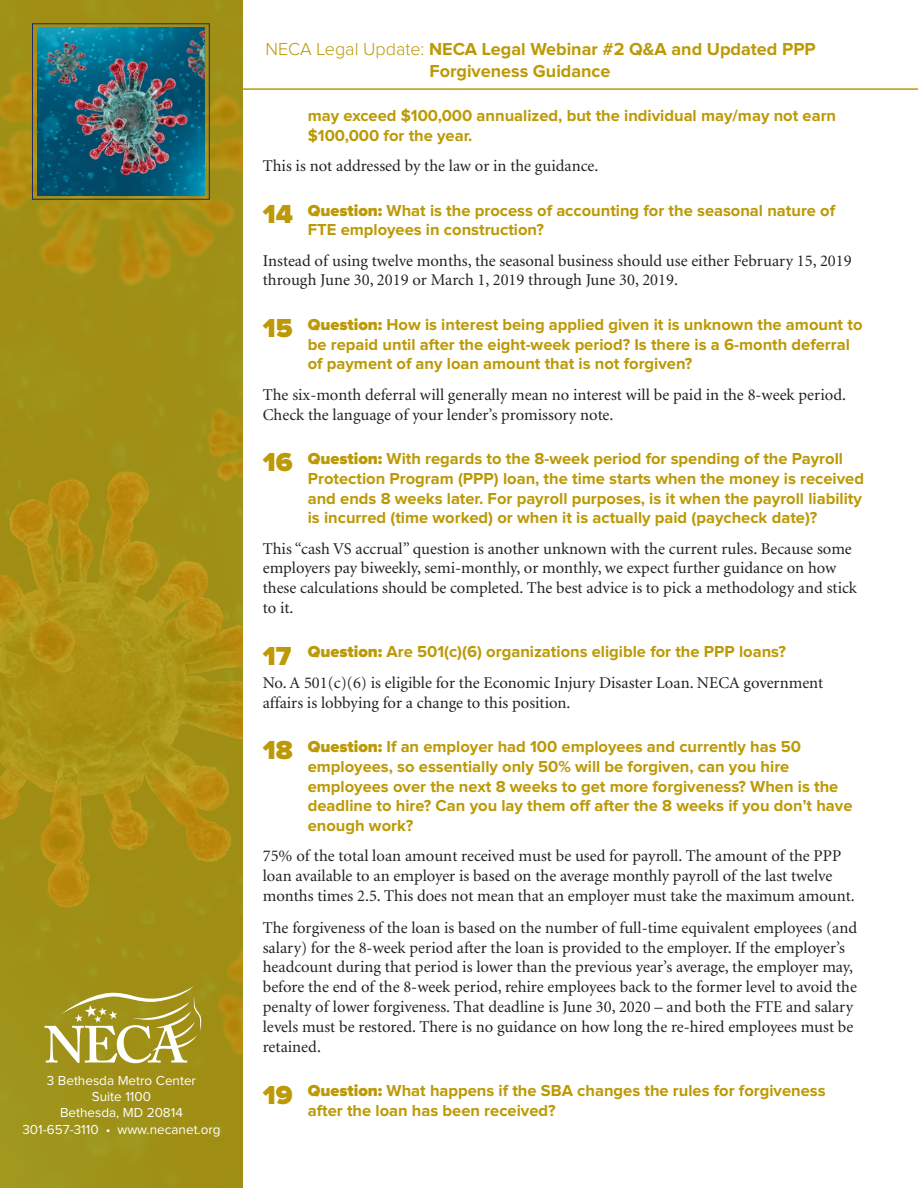
<style>
.page{position:relative;width:918px;height:1188px;background:#fff}
.page>*{position:absolute;margin:0;border:0;box-sizing:border-box;transform-origin:0 0}
.t1{font:700 18px/21.6px "Proxima Nova";color:#bc9905}
.Text{font:16.5px/19.8px "Minion";color:#231f20}
.Question_Indent{font:700 16.5px/19.8px "Proxima Nova";color:#bc9905}
.t2{font:13.5px/16.2px "Proxima Nova";color:#fff;text-align:center}
.s1{font-weight:300}
.s2{font-weight:900;font-size:27px}
.s3{font-weight:900}
</style>
<div class="page">
<hr style="left:243px;top:88px;width:675px;height:2px;background:#bc9905">
<svg style="left:0;top:0;width:243px;height:1188px;background:#988b20"></svg>
<div style="left:32px;top:23px;width:178px;height:177px;border:1px solid #1b2677"></div>
<svg style="left:45px;top:985px;width:159px;height:78px"></svg>
<p class="t2" style="left:25px;top:1071px;width:200px">3 Bethesda Metro Center<br>Suite 1100<br>Bethesda, MD 20814<br>301-657-3110 • www.necanet.org</p>
<p class="t2" style="left:47px;top:1073px;width:151px">3 Bethesda Metro Center</p>
<p class="t2" style="left:92px;top:1089px;width:61px">Suite 1100</p>
<p class="t2" style="left:60px;top:1105px;width:124px">Bethesda, MD 20814</p>
<p class="t2" style="left:22px;top:1122px;width:200px">301-657-3110 • www.necanet.org</p>
<p class="t1" style="left:429px;top:39px;width:388px;text-indent:-164px"><span class="s1">NECA Legal Update:</span> NECA Legal Webinar #2 Q&amp;A and Updated PPP<br>Forgiveness Guidance</p>
<p class="Question_Indent" style="left:308px;top:106px;width:530px">may exceed $100,000 annualized, but the individual may/may not earn $100,000 for the year.</p>
<p class="Text" style="left:263px;top:157px;width:337px">This is not addressed by the law or in the guidance.</p>
<p class="Question_Indent" style="left:308px;top:201px;width:529px;text-indent:-45px"><span class="s2">14</span> <span class="s3">Question:</span> What is the process of accounting for the seasonal nature of<br>FTE employees in construction?</p>
<p class="Text" style="left:263px;top:251px;width:590px">Instead of using twelve months, the seasonal business should use either February 15, 2019 through June 30, 2019 or March 1, 2019 through June 30, 2019.</p>
<p class="Question_Indent" style="left:308px;top:315px;width:556px;text-indent:-45px"><span class="s2">15</span> <span class="s3">Question:</span> How is interest being applied given it is unknown the amount to be repaid until after the eight-week period? Is there is a 6-month deferral of payment of any loan amount that is not forgiven?</p>
<p class="Text" style="left:263px;top:385px;width:585px">The six-month deferral will generally mean no interest will be paid in the 8-week period.<br>Check the language of your lender’s promissory note.</p>
<p class="Question_Indent" style="left:308px;top:449px;width:558px;text-indent:-45px"><span class="s2">16</span> <span class="s3">Question:</span> With regards to the 8-week period for spending of the Payroll Protection Program (PPP) loan, the time starts when the money is received and ends 8 weeks later. For payroll purposes, is it when the payroll liability is incurred (time worked) or when it is actually paid (paycheck date)?</p>
<p class="Text" style="left:263px;top:539px;width:596px">This “cash VS accrual” question is another unknown with the current rules. Because some employers pay biweekly, semi-monthly, or monthly, we expect further guidance on how these calculations should be completed. The best advice is to pick a methodology and stick to it.</p>
<p class="Question_Indent" style="left:263px;top:643px;width:525px"><span class="s2">17</span> <span class="s3">Question:</span> Are 501(c)(6) organizations eligible for the PPP loans?</p>
<p class="Text" style="left:263px;top:673px;width:562px">No. A 501(c)(6) is eligible for the Economic Injury Disaster Loan. NECA government affairs is lobbying for a change to this position.</p>
<p class="Question_Indent" style="left:308px;top:737px;width:546px;text-indent:-45px"><span class="s2">18</span> <span class="s3">Question:</span> If an employer had 100 employees and currently has 50 employees, so essentially only 50% will be forgiven, can you hire employees over the next 8 weeks to get more forgiveness? When is the deadline to hire? Can you lay them off after the 8 weeks if you don’t have enough work?</p>
<p class="Text" style="left:263px;top:847px;width:594px">75% of the total loan amount received must be used for payroll. The amount of the PPP loan available to an employer is based on the average monthly payroll of the last twelve months times 2.5. This does not mean that an employer must take the maximum amount.</p>
<p class="Text" style="left:263px;top:918px;width:596px">The forgiveness of the loan is based on the number of full-time equivalent employees (and salary) for the 8-week period after the loan is provided to the employer. If the employer’s headcount during that period is lower than the previous year’s average, the employer may, before the end of the 8-week period, rehire employees back to the former level to avoid the penalty of lower forgiveness. That deadline is June 30, 2020 – and both the FTE and salary levels must be restored. There is no guidance on how long the re-hired employees must be retained.</p>
<p class="Question_Indent" style="left:308px;top:1081px;width:519px;text-indent:-45px"><span class="s2">19</span> <span class="s3">Question:</span> What happens if the SBA changes the rules for forgiveness after the loan has been received?</p>
</div>
